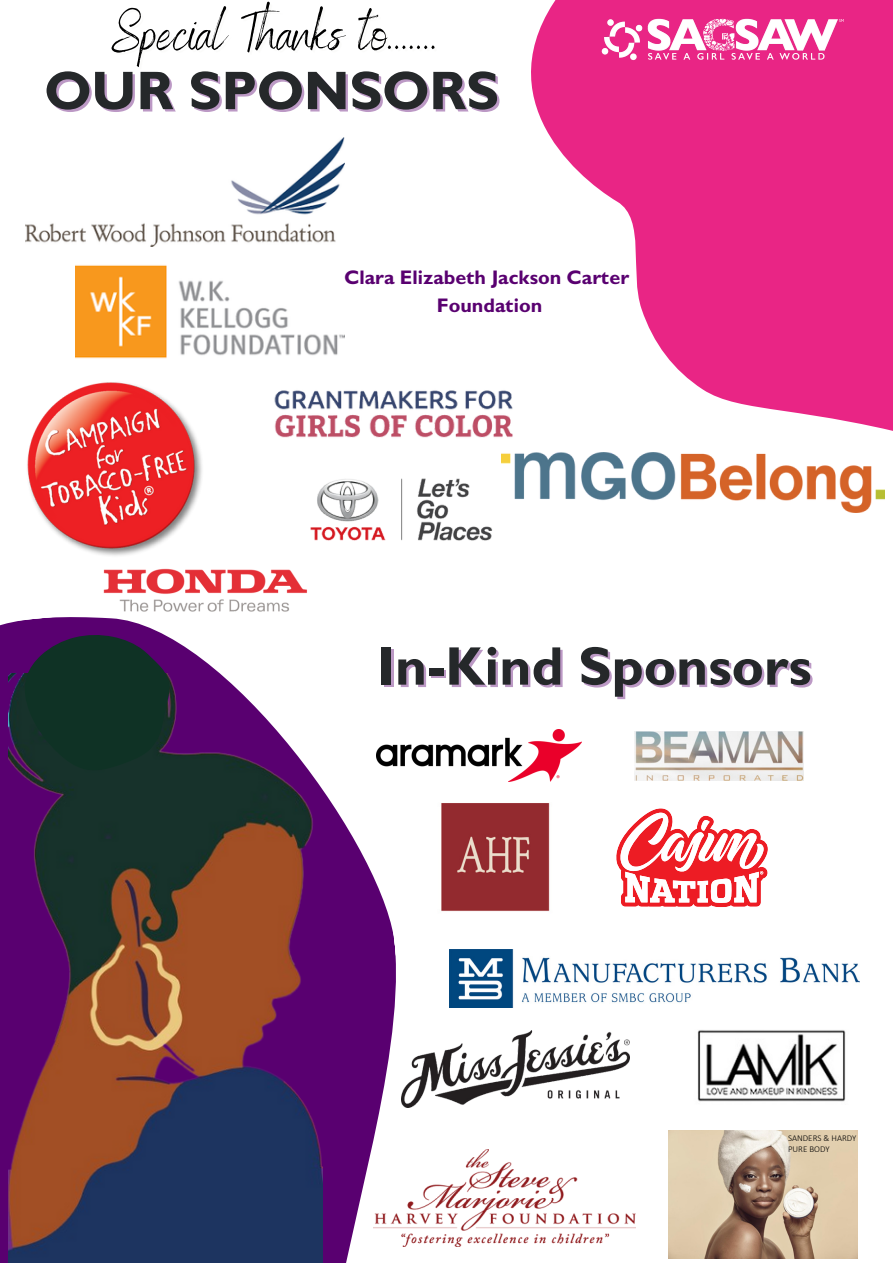
<style>
.page{position:relative;width:893px;height:1264px;background:#fff}
.page>*{position:absolute;margin:0;border:0;box-sizing:border-box;transform-origin:0 0}
.t1{font:700 54.6px "Gill Sans";color:#25282a}
.t2{font:54.6px "Benedict";color:#000}
.t3{font:700 19.8px "Gill Sans";color:#590070}
.t4{font:300 9px "Calibri";color:#000}
</style>
<div class="page">
<svg style="left:0;top:654px;width:470px;height:608px"></svg>
<svg style="left:531px;top:0;width:361px;height:431px;fill:#e92585"></svg>
<img style="left:373px;top:1149px;width:262px;height:97px">
<img style="left:376px;top:729px;width:205px;height:52px">
<img style="left:76px;top:265px;width:268px;height:94px">
<img style="left:103px;top:568px;width:204px;height:44px">
<img style="left:25px;top:137px;width:319px;height:109px">
<img style="left:310px;top:478px;width:182px;height:63px">
<img style="left:274px;top:390px;width:239px;height:48px">
<img style="left:27px;top:382px;width:175px;height:174px">
<img style="left:635px;top:731px;width:168px;height:49px">
<img style="left:401px;top:1030px;width:228px;height:77px">
<img style="left:501px;top:452px;width:383px;height:60px">
<img style="left:8px;top:673px;width:315px;height:589px">
<svg style="left:0;top:602px;width:195px;height:195px;background:#3f3b52"></svg>
<img style="left:449px;top:949px;width:410px;height:58px">
<img style="left:434px;top:798px;width:116px;height:119px">
<svg style="left:616px;top:808px;width:152px;height:99px"></svg>
<img style="left:668px;top:1130px;width:189px;height:127px">
<img style="left:697px;top:1030px;width:149px;height:72px">
<img style="left:594px;top:8px;width:256px;height:65px">
<p class="t2" style="left:111px;top:-2px;width:328px">Special Thanks to.......</p>
<p class="t1" style="left:45px;top:72px;width:456px">OUR SPONSORS</p>
<p class="t3" style="left:344px;top:270px;width:286px">Clara Elizabeth Jackson Carter</p>
<p class="t3" style="left:437px;top:298px;width:107px">Foundation</p>
<p class="t1" style="left:377px;top:647px;width:436px">In-Kind Sponsors</p>
<p class="t4" style="left:788px;top:1134px;width:70px">SANDERS &amp; HARDY</p>
<p class="t4" style="left:788px;top:1145px;width:43px">PURE BODY</p>
</div>
